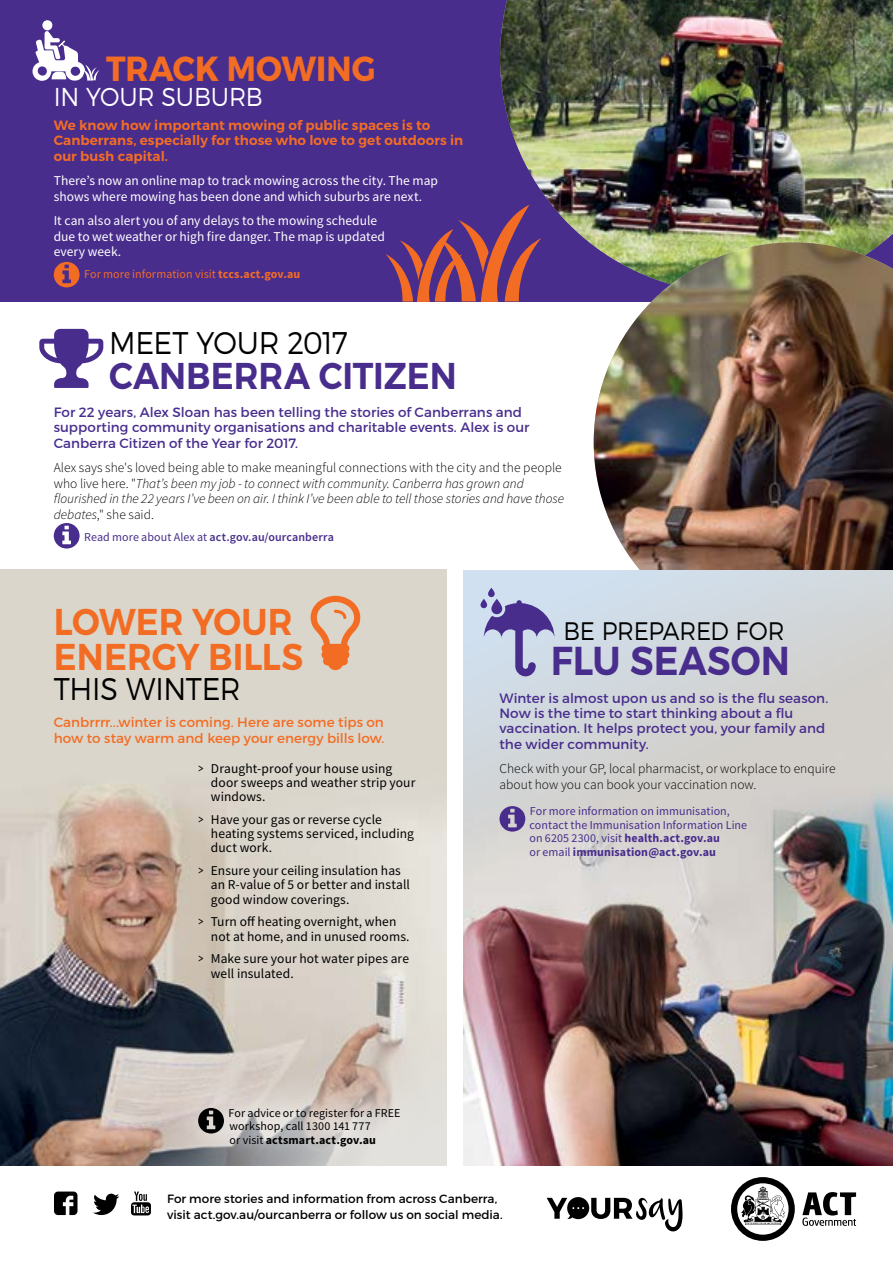
<style>
.page{position:relative;width:893px;height:1263px;background:#fff}
.page>*{position:absolute;margin:0;border:0;box-sizing:border-box;transform-origin:0 0}
.t1{font:600 40.35px "Montserrat";letter-spacing:.005em;color:#482d8d;scale:.92 1}
.t2{font:600 37.35px/34.5px "Montserrat";color:#f36c24;scale:.92 1}
.t3{font:600 37.35px "Montserrat";color:#482d8d;scale:.92 1}
.t4{font:700 34.8px "Montserrat";color:#f36c24;scale:.92 1}
.t5{font:300 31.35px "Montserrat";letter-spacing:-.01em;color:#000;scale:.92 1}
.t6{font:300 25.8px "Montserrat";letter-spacing:-.005em;color:#fff;scale:.92 1}
.t7{font:300 25.35px "Montserrat";letter-spacing:-.01em;color:#000;scale:.92 1}
.t8{font:13.5px/14.2px "Source Sans Pro";letter-spacing:.005em;color:#000}
.t9{font:13.5px/15.5px "Montserrat";color:#482d8d}
.t10{font:italic 300 13.5px/15.8px "Source Sans Pro";color:#000}
.t11{font:13.5px/15.8px "Source Sans Pro";color:#fff}
.t12{font:600 13.5px/15.5px "Montserrat";letter-spacing:.005em;color:#f36c24}
.t13{font:300 13.5px/15.8px "Source Sans Pro";color:#000}
.t14{font:13.5px/15.5px "Montserrat";color:#f36c24}
.t15{font:12px/13.8px "Source Sans Pro";letter-spacing:.005em;color:#482d8d}
.t16{font:12px/15.8px "Montserrat";color:#000}
.t17{font:12px/13.5px "Source Sans Pro";letter-spacing:.005em;color:#000}
.t18{font:600 12px "Source Sans Pro";letter-spacing:.01em;color:#482d8d}
.t19{font:12px "Source Sans Pro";letter-spacing:.005em;color:#f36c24}
.s1{font-weight:700}
.s2{font-style:normal}
.s3{font-weight:400}
.s4{font-family:"Baufra";font-weight:500}
</style>
<div class="page">
<div style="left:0;top:0;width:893px;height:302px;background:#482d8d"></div>
<img style="left:500px;top:0;width:393px;height:246px">
<img style="left:594px;top:242px;width:299px;height:328px">
<img style="left:0;top:570px;width:446px;height:595px">
<svg style="left:93px;top:1194px;width:26px;height:21px"></svg>
<svg style="left:54px;top:1191px;width:23px;height:24px"></svg>
<svg style="left:131px;top:1191px;width:20px;height:24px"></svg>
<svg style="left:731px;top:1177px;width:64px;height:64px"></svg>
<svg style="left:802px;top:1192px;width:54px;height:34px"></svg>
<svg style="left:54px;top:262px;width:26px;height:25px"></svg>
<svg style="left:54px;top:523px;width:26px;height:25px"></svg>
<svg style="left:547px;top:1197px;width:135px;height:35px"></svg>
<img style="left:463px;top:570px;width:430px;height:595px">
<svg style="left:499px;top:806px;width:26px;height:26px"></svg>
<div style="left:161px;top:1069px;width:276px;height:115px;background:#fff;opacity:.75"></div>
<svg style="left:198px;top:1108px;width:26px;height:25px"></svg>
<svg style="left:33px;top:20px;width:66px;height:61px"></svg>
<svg style="left:386px;top:205px;width:155px;height:97px"></svg>
<svg style="left:311px;top:596px;width:49px;height:74px;background:#e3ac89"></svg>
<svg style="left:39px;top:329px;width:64px;height:59px"></svg>
<svg style="left:480px;top:599px;width:7px;height:9px"></svg>
<svg style="left:488px;top:588px;width:7px;height:9px"></svg>
<svg style="left:484px;top:600px;width:70px;height:76px;background:#9e9dc8"></svg>
<h3 class="t4" style="left:106px;top:47px;width:295px">TRACK MOWING</h3>
<h3 class="t6" style="left:54px;top:81px;width:229px">IN YOUR SUBURB</h3>
<p class="t12" style="left:54px;top:118px;width:411px">We know how important mowing of public spaces is to<br>Canberrans, especially for those who love to get outdoors in our bush capital.</p>
<p class="t11" style="left:54px;top:172px;width:386px">There’s now an online map to track mowing across the city. The map shows where mowing has been done and which suburbs are next.</p>
<p class="t11" style="left:54px;top:212px;width:333px">It can also alert you of any delays to the mowing schedule due to wet weather or high fire danger. The map is updated every week.</p>
<p class="t19" style="left:84px;top:267px;width:218px">For more information visit <span class="s1">tccs.act.gov.au</span></p>
<h3 class="t5" style="left:109px;top:324px;width:261px">MEET YOUR 2017</h3>
<h2 class="t3" style="left:109px;top:352px;width:379px">CANBERRA CITIZEN</h2>
<p class="t9" style="left:54px;top:404px;width:477px">For 22 years, Alex Sloan has been telling the stories of Canberrans and supporting community organisations and charitable events. Alex is our<br>Canberra Citizen of the Year for 2017.</p>
<p class="t10" style="left:54px;top:459px;width:512px"><span class="s2">Alex says she's loved being able to make meaningful connections with the city and the people who live here. "</span>That’s been my job - to connect with community. Canberra has grown and flourished in the 22 years I’ve been on air. I think I’ve been able to tell those stories and have those debates<span class="s2">," she said.</span></p>
<p class="t18" style="left:84px;top:529px;width:251px"><span class="s3">Read more about Alex at</span> act.gov.au/ourcanberra</p>
<h2 class="t2" style="left:54px;top:605px;width:272px">LOWER YOUR<br>ENERGY BILLS</h2>
<h3 class="t5" style="left:54px;top:669px;width:204px">THIS WINTER</h3>
<p class="t14" style="left:54px;top:715px;width:332px">Canbrrrr...winter is coming. Here are some tips on how to stay warm and keep your energy bills low.</p>
<p class="t8" style="left:211px;top:761px;width:206px;text-indent:-13px"><span class="s4">&gt;</span> Draught-proof your house using door sweeps and weather strip your windows.</p>
<p class="t8" style="left:211px;top:812px;width:204px;text-indent:-13px"><span class="s4">&gt;</span> Have your gas or reverse cycle heating systems serviced, including duct work.</p>
<p class="t8" style="left:211px;top:863px;width:200px;text-indent:-13px"><span class="s4">&gt;</span> Ensure your ceiling insulation has an R-value of 5 or better and install good window coverings.</p>
<p class="t8" style="left:211px;top:915px;width:200px;text-indent:-13px"><span class="s4">&gt;</span> Turn off heating overnight, when not at home, and in unused rooms.</p>
<p class="t8" style="left:211px;top:952px;width:200px;text-indent:-13px"><span class="s4">&gt;</span> Make sure your hot water pipes are well insulated.</p>
<p class="t17" style="left:229px;top:1106px;width:173px">For advice or to register for a FREE workshop, call 1300 141 777<br>or visit <span class="s1">actsmart.act.gov.au</span></p>
<h3 class="t7" style="left:563px;top:616px;width:242px">BE PREPARED FOR</h3>
<h1 class="t1" style="left:551px;top:635px;width:262px">FLU SEASON</h1>
<p class="t9" style="left:499px;top:690px;width:330px">Winter is almost upon us and so is the flu season.<br>Now is the time to start thinking about a flu vaccination. It helps protect you, your family and the wider community.</p>
<p class="t13" style="left:499px;top:761px;width:338px">Check with your GP, local pharmacist, or workplace to enquire about how you can book your vaccination now.</p>
<p class="t15" style="left:529px;top:804px;width:219px">For more information on immunisation, contact the Immunisation Information Line on 6205 2300, visit <span class="s1">health.act.gov.au<br></span>or email <span class="s1">immunisation@act.gov.au</span></p>
<p class="t16" style="left:167px;top:1191px;width:337px">For more stories and information from across Canberra, visit act.gov.au/ourcanberra or follow us on social media.</p>
</div>
